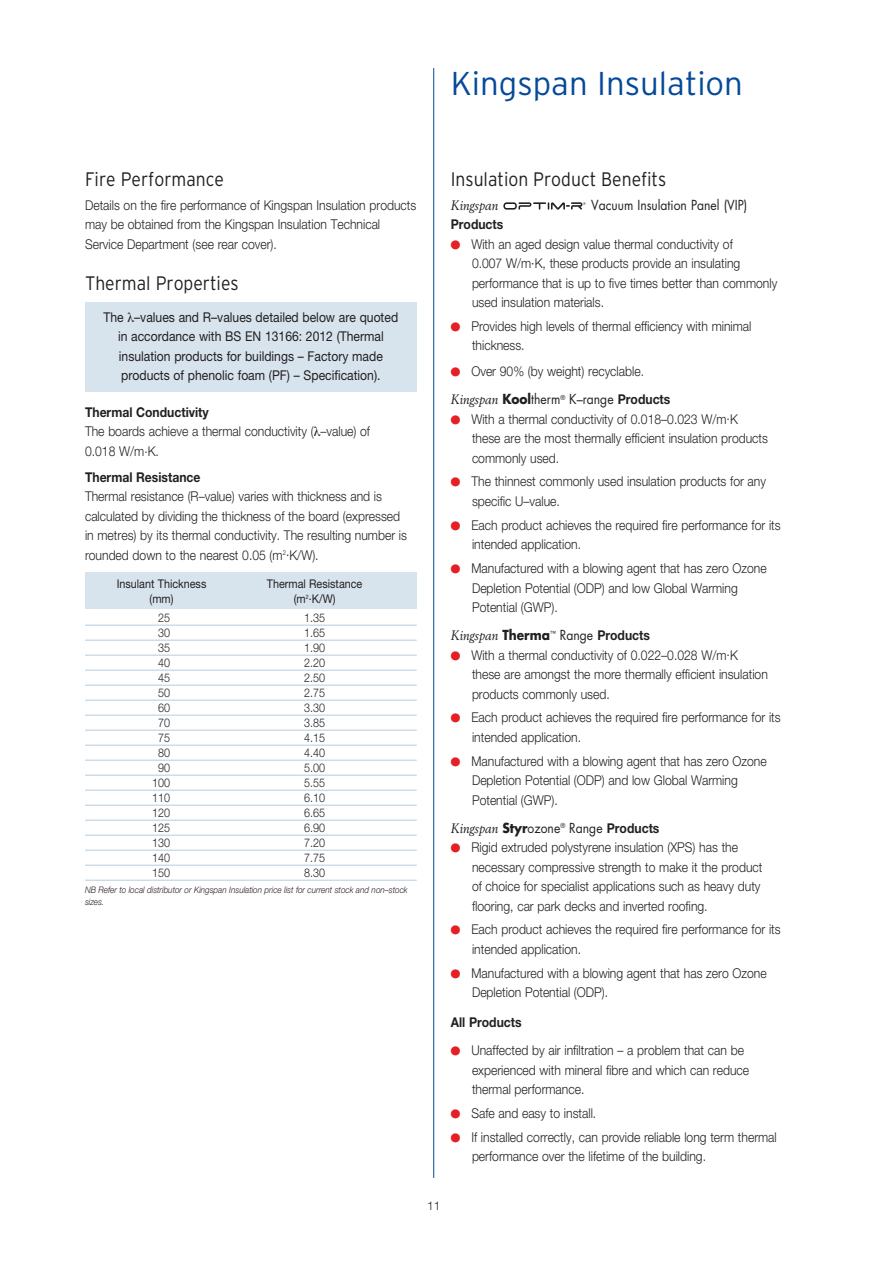
<style>
.page{position:relative;width:893px;height:1263px;background:#fff}
.page>*{position:absolute;margin:0;border:0;box-sizing:border-box;transform-origin:0 0}
.t1{font:300 33px "Interstate";color:#054a99}
.t2{font:300 19.5px "Interstate";color:#231f20;scale:.9 1}
.t3{font:300 13.5px/19.5px "Helvetica Neue";color:#231f20;scale:.9 1}
.t4{font:13.5px/19.5px "Helvetica Neue";color:#231f20;text-align:center;scale:.9 1}
.t5{font:13.5px "Futura";color:#231f20;scale:.9 1}
.t6{font:700 13.5px "Helvetica Neue";color:#231f20;scale:.9 1}
.t7{font:italic 13.5px "Berling";color:#231f20;scale:.9 1}
.t8{font:300 12px "Helvetica Neue";color:#231f20;scale:.9 1}
.t9{font:12px "Helvetica Neue";color:#231f20;scale:.9 1}
.t10{font:300 12px "Helvetica Neue";color:#231f20}
.t11{font:italic 300 9px/12px "Helvetica Neue";color:#231f20;scale:.9 1}
.s1{color:#e41f25}
.s2{font-family:"Berling";font-style:italic}
.s3{font-weight:700}
.s4{font-family:"Helvetica Neue";font-weight:700}
.s5{font-family:"Futura";font-weight:700;font-style:normal}
.s6{font-family:"Futura";font-style:normal}
.s7{font-family:"Helvetica Neue";font-weight:700;font-style:normal}
</style>
<div class="page">
<div style="left:85px;top:572px;width:332px;height:37px;background:#d7e4ee"></div>
<div style="left:85px;top:302px;width:332px;height:89px;background:#d7e4ee"></div>
<hr style="left:85px;top:625px;width:332px;height:1px;background:#b4ccdf">
<hr style="left:85px;top:640px;width:332px;height:1px;background:#b4ccdf">
<hr style="left:85px;top:655px;width:332px;height:1px;background:#b4ccdf">
<hr style="left:85px;top:670px;width:332px;height:1px;background:#b4ccdf">
<hr style="left:85px;top:685px;width:332px;height:1px;background:#b4ccdf">
<hr style="left:85px;top:700px;width:332px;height:1px;background:#b4ccdf">
<hr style="left:85px;top:715px;width:332px;height:1px;background:#b4ccdf">
<hr style="left:85px;top:730px;width:332px;height:1px;background:#b4ccdf">
<hr style="left:85px;top:745px;width:332px;height:1px;background:#b4ccdf">
<hr style="left:85px;top:760px;width:332px;height:1px;background:#b4ccdf">
<hr style="left:85px;top:775px;width:332px;height:1px;background:#b4ccdf">
<hr style="left:85px;top:790px;width:332px;height:1px;background:#b4ccdf">
<hr style="left:85px;top:805px;width:332px;height:1px;background:#b4ccdf">
<hr style="left:85px;top:820px;width:332px;height:1px;background:#b4ccdf">
<hr style="left:85px;top:835px;width:332px;height:1px;background:#b4ccdf">
<hr style="left:85px;top:850px;width:332px;height:1px;background:#b4ccdf">
<hr style="left:85px;top:865px;width:332px;height:1px;background:#b4ccdf">
<hr style="left:85px;top:880px;width:332px;height:1px;background:#b4ccdf">
<svg style="left:503px;top:202px;width:83px;height:8px"></svg>
<hr style="left:433px;top:68px;width:1px;height:1110px;background:#014990">
<h1 class="t1" style="left:451px;top:65px;width:294px">Kingspan Insulation</h1>
<h2 class="t2" style="left:85px;top:168px;width:156px">Fire Performance</h2>
<p class="t3" style="left:85px;top:195px;width:370px">Details on the fire performance of Kingspan Insulation products may be obtained from the Kingspan Insulation Technical<br>Service Department (see rear cover).</p>
<h2 class="t2" style="left:85px;top:272px;width:172px">Thermal Properties</h2>
<p class="t4" style="left:104px;top:307px;width:329px">The –values and R–values detailed below are quoted in accordance with BS EN 13166: 2012 (Thermal insulation products for buildings – Factory made products of phenolic foam (PF) – Specification).</p>
<p class="t6" style="left:85px;top:404px;width:139px">Thermal Conductivity</p>
<p class="t3" style="left:85px;top:421px;width:318px">The boards achieve a thermal conductivity ( –value) of<br>0.018 W/m.K.</p>
<p class="t6" style="left:85px;top:469px;width:130px">Thermal Resistance</p>
<p class="t3" style="left:85px;top:486px;width:359px">Thermal resistance (R–value) varies with thickness and is calculated by dividing the thickness of the board (expressed in metres) by its thermal conductivity. The resulting number is rounded down to the nearest 0.05 (m<sup>2</sup>.K/W).</p>
<p class="t9" style="left:117px;top:576px;width:101px">Insulant Thickness</p>
<p class="t9" style="left:267px;top:576px;width:108px">Thermal Resistance</p>
<p class="t9" style="left:150px;top:591px;width:28px">(mm)</p>
<p class="t9" style="left:294px;top:591px;width:48px">(m<sup>2</sup>.K/W)</p>
<p class="t8" style="left:158px;top:610px;width:15px">25</p>
<p class="t8" style="left:304px;top:610px;width:25px">1.35</p>
<p class="t8" style="left:158px;top:625px;width:15px">30</p>
<p class="t8" style="left:304px;top:625px;width:25px">1.65</p>
<p class="t8" style="left:158px;top:640px;width:15px">35</p>
<p class="t8" style="left:304px;top:640px;width:25px">1.90</p>
<p class="t8" style="left:158px;top:655px;width:15px">40</p>
<p class="t8" style="left:304px;top:655px;width:25px">2.20</p>
<p class="t8" style="left:158px;top:670px;width:15px">45</p>
<p class="t8" style="left:304px;top:670px;width:25px">2.50</p>
<p class="t8" style="left:158px;top:685px;width:15px">50</p>
<p class="t8" style="left:304px;top:685px;width:25px">2.75</p>
<p class="t8" style="left:158px;top:700px;width:15px">60</p>
<p class="t8" style="left:304px;top:700px;width:25px">3.30</p>
<p class="t8" style="left:158px;top:715px;width:15px">70</p>
<p class="t8" style="left:304px;top:715px;width:25px">3.85</p>
<p class="t8" style="left:158px;top:730px;width:15px">75</p>
<p class="t8" style="left:304px;top:730px;width:25px">4.15</p>
<p class="t8" style="left:158px;top:745px;width:15px">80</p>
<p class="t8" style="left:304px;top:745px;width:25px">4.40</p>
<p class="t8" style="left:158px;top:760px;width:15px">90</p>
<p class="t8" style="left:304px;top:760px;width:25px">5.00</p>
<p class="t8" style="left:152px;top:775px;width:22px">100</p>
<p class="t8" style="left:304px;top:775px;width:25px">5.55</p>
<p class="t8" style="left:152px;top:790px;width:22px">110</p>
<p class="t8" style="left:304px;top:790px;width:25px">6.10</p>
<p class="t8" style="left:152px;top:805px;width:22px">120</p>
<p class="t8" style="left:304px;top:805px;width:25px">6.65</p>
<p class="t8" style="left:152px;top:820px;width:22px">125</p>
<p class="t8" style="left:304px;top:820px;width:25px">6.90</p>
<p class="t8" style="left:152px;top:835px;width:22px">130</p>
<p class="t8" style="left:304px;top:835px;width:25px">7.20</p>
<p class="t8" style="left:152px;top:850px;width:22px">140</p>
<p class="t8" style="left:304px;top:850px;width:25px">7.75</p>
<p class="t8" style="left:152px;top:865px;width:22px">150</p>
<p class="t8" style="left:304px;top:865px;width:25px">8.30</p>
<p class="t11" style="left:85px;top:884px;width:360px">NB Refer to local distributor or Kingspan Insulation price list for current stock and non–stock sizes.</p>
<h2 class="t2" style="left:451px;top:168px;width:241px">Insulation Product Benefits</h2>
<p class="t7" style="left:451px;top:197px;width:54px">Kingspan</p>
<p class="t5" style="left:591px;top:195px;width:175px">Vacuum Insulation Panel (VIP)</p>
<p class="t6" style="left:451px;top:216px;width:60px">Products</p>
<p class="t3" style="left:472px;top:234px;width:341px;text-indent:-21px"><span class="s1">●</span> With an aged design value thermal conductivity of<br>0.007 W/m·K, these products provide an insulating performance that is up to five times better than commonly used insulation materials.</p>
<p class="t3" style="left:472px;top:316px;width:312px;text-indent:-21px"><span class="s1">●</span> Provides high levels of thermal efficiency with minimal thickness.</p>
<p class="t3" style="left:451px;top:361px;width:216px"><span class="s1">●</span> Over 90% (by weight) recyclable.</p>
<p class="t5" style="left:451px;top:390px;width:246px"><span class="s2">Kingspan</span> <span class="s3">Kool</span>therm<sup>®</sup> K–range <span class="s4">Products</span></p>
<p class="t3" style="left:472px;top:409px;width:330px;text-indent:-21px"><span class="s1">●</span> With a thermal conductivity of 0.018–0.023 W/m.K these are the most thermally efficient insulation products commonly used.</p>
<p class="t3" style="left:472px;top:472px;width:328px;text-indent:-21px"><span class="s1">●</span> The thinnest commonly used insulation products for any specific U–value.</p>
<p class="t3" style="left:472px;top:515px;width:344px;text-indent:-21px"><span class="s1">●</span> Each product achieves the required fire performance for its intended application.</p>
<p class="t3" style="left:472px;top:558px;width:329px;text-indent:-21px"><span class="s1">●</span> Manufactured with a blowing agent that has zero Ozone<br>Depletion Potential (ODP) and low Global Warming<br>Potential (GWP).</p>
<p class="t7" style="left:451px;top:627px;width:223px">Kingspan <span class="s5">Therma</span><sup>™</sup> <span class="s6">Range</span> <span class="s7">Products</span></p>
<p class="t3" style="left:472px;top:645px;width:330px;text-indent:-21px"><span class="s1">●</span> With a thermal conductivity of 0.022–0.028 W/m.K these are amongst the more thermally efficient insulation products commonly used.</p>
<p class="t3" style="left:472px;top:707px;width:344px;text-indent:-21px"><span class="s1">●</span> Each product achieves the required fire performance for its intended application.</p>
<p class="t3" style="left:472px;top:751px;width:329px;text-indent:-21px"><span class="s1">●</span> Manufactured with a blowing agent that has zero Ozone<br>Depletion Potential (ODP) and low Global Warming<br>Potential (GWP).</p>
<p class="t5" style="left:451px;top:818px;width:233px"><span class="s2">Kingspan</span> <span class="s3">Styr</span>ozone<sup>®</sup> Range <span class="s4">Products</span></p>
<p class="t3" style="left:472px;top:837px;width:324px;text-indent:-21px"><span class="s1">●</span> Rigid extruded polystyrene insulation (XPS) has the necessary compressive strength to make it the product of choice for specialist applications such as heavy duty flooring, car park decks and inverted roofing.</p>
<p class="t3" style="left:472px;top:919px;width:344px;text-indent:-21px"><span class="s1">●</span> Each product achieves the required fire performance for its intended application.</p>
<p class="t3" style="left:472px;top:963px;width:329px;text-indent:-21px"><span class="s1">●</span> Manufactured with a blowing agent that has zero Ozone<br>Depletion Potential (ODP).</p>
<p class="t6" style="left:451px;top:1014px;width:80px">All Products</p>
<p class="t3" style="left:472px;top:1040px;width:309px;text-indent:-21px"><span class="s1">●</span> Unaffected by air infiltration – a problem that can be experienced with mineral fibre and which can reduce thermal performance.</p>
<p class="t3" style="left:451px;top:1103px;width:163px"><span class="s1">●</span> Safe and easy to install.</p>
<p class="t3" style="left:472px;top:1127px;width:340px;text-indent:-21px"><span class="s1">●</span> If installed correctly, can provide reliable long term thermal performance over the lifetime of the building.</p>
<p class="t10" style="left:427px;top:1198px;width:15px">11</p>
</div>
